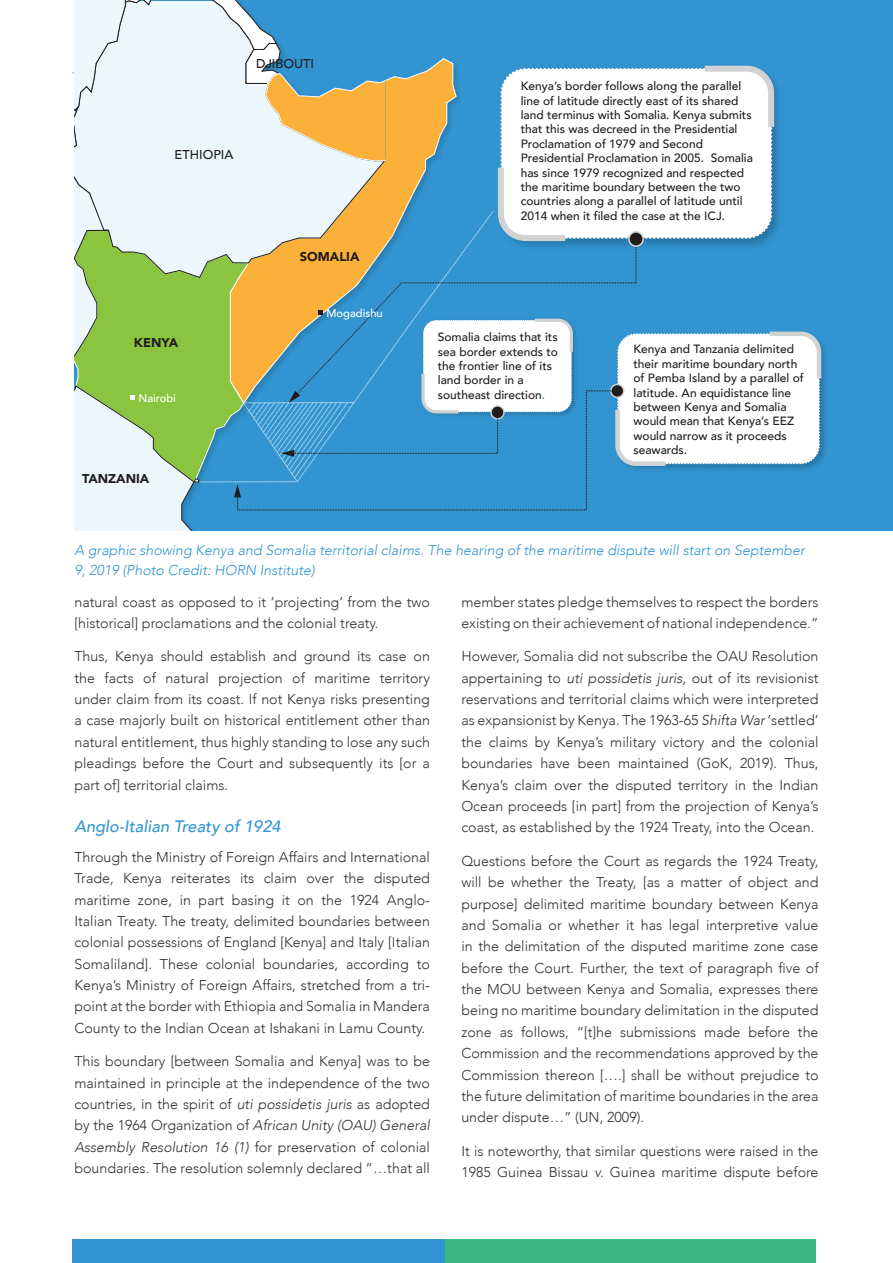
<style>
.page{position:relative;width:893px;height:1263px;background:#fff}
.page>*{position:absolute;margin:0;border:0;box-sizing:border-box;transform-origin:0 0}
.t1{font:italic 500 16.5px "Avenir";color:#3396d2}
.t2{font:300 14.25px/21.3px "Avenir";color:#333233;text-align:justify}
.t3{font:italic 300 14.25px/20.2px "Avenir";color:#3396d2}
.t4{font:900 12.75px "Avenir";color:#201d1e}
.t5{font:500 12.75px "Avenir";color:#201d1e}
.t6{font:500 12px/14.4px "Avenir";color:#201d1e}
.t7{font:500 11.25px "Avenir";color:#fff}
.s1{color:#3295d2}
.s2{font-style:italic}
</style>
<div class="page">
<div style="left:72px;top:1239px;width:373px;height:24px;background:#3396d2"></div>
<div style="left:445px;top:1239px;width:371px;height:24px;background:#3ab983"></div>
<hr style="left:72px;top:72px;width:715px;height:1px;background:#3ab983">
<div style="left:74px;top:1px;width:819px;height:529px;background:#3295d2"></div>
<img style="left:639px;top:87px;width:140px;height:160px">
<div style="left:502px;top:69px;width:269px;height:169px;background:#fff;border-radius:24px"></div>
<div style="left:501px;top:68px;width:271px;height:171px;border:2px dashed #fff;border-radius:24px"></div>
<svg style="left:699px;top:65px;width:78px;height:68px"></svg>
<img style="left:632px;top:348px;width:194px;height:122px">
<div style="left:618px;top:334px;width:201px;height:129px;background:#fff;border-radius:18px"></div>
<div style="left:617px;top:333px;width:203px;height:131px;border:2px dashed #fff;border-radius:18px"></div>
<svg style="left:618px;top:405px;width:52px;height:63px"></svg>
<svg style="left:765px;top:331px;width:59px;height:52px"></svg>
<svg style="left:575px;top:238px;width:62px;height:159px"></svg>
<div style="left:629px;top:232px;width:14px;height:14px;background:#201d1e;border-radius:50%"></div>
<div style="left:628px;top:231px;width:16px;height:16px;border:2px solid #d1d2d2;border-radius:50%"></div>
<svg style="left:611px;top:384px;width:13px;height:13px"></svg>
<div style="left:610px;top:384px;width:14px;height:14px;border:1px solid #d1d2d2;border-radius:50%"></div>
<svg style="left:575px;top:390px;width:43px;height:121px"></svg>
<svg style="left:74px;top:1px;width:501px;height:529px"></svg>
<p class="t5" style="left:256px;top:52px;width:59px">DJIBOUTI</p>
<p class="t5" style="left:175px;top:143px;width:60px">ETHIOPIA</p>
<p class="t4" style="left:134px;top:332px;width:46px">KENYA</p>
<p class="t7" style="left:138px;top:388px;width:39px">Nairobi</p>
<p class="t4" style="left:82px;top:467px;width:69px">TANZANIA</p>
<p class="t4" style="left:300px;top:245px;width:61px">SOMALIA</p>
<p class="t7" style="left:326px;top:303px;width:58px">Mogadishu</p>
<p class="t6" style="left:521px;top:78px;width:234px">Kenya’s border follows along the parallel line of latitude directly east of its shared land terminus with Somalia. Kenya submits that this was decreed in the Presidential Proclamation of 1979 and Second Presidential Proclamation in 2005. Somalia has since 1979 recognized and respected the maritime boundary between the two countries along a parallel of latitude until 2014 when it filed the case at the ICJ.</p>
<p class="t6" style="left:438px;top:329px;width:122px">Somalia claims that its sea border extends to the frontier line of its land border in a southeast direction<span class="s1">.</span></p>
<p class="t6" style="left:633px;top:341px;width:172px">Kenya and Tanzania delimited their maritime boundary north of Pemba Island by a parallel of latitude. An equidistance line between Kenya and Somalia would mean that Kenya’s EEZ would narrow as it proceeds seawards.</p>
<p class="t3" style="left:74px;top:540px;width:732px">A graphic showing Kenya and Somalia territorial claims. The hearing of the maritime dispute will start on September<br>9, 2019 (Photo Credit: HORN Institute)</p>
<p class="t2" style="left:74px;top:591px;width:357px">natural coast as opposed to it ‘projecting’ from the two [historical] proclamations and the colonial treaty.</p>
<p class="t2" style="left:74px;top:646px;width:357px">Thus, Kenya should establish and ground its case on the facts of natural projection of maritime territory under claim from its coast. If not Kenya risks presenting a case majorly built on historical entitlement other than natural entitlement, thus highly standing to lose any such pleadings before the Court and subsequently its [or a part of] territorial claims.</p>
<p class="t1" style="left:74px;top:816px;width:208px">Anglo-Italian Treaty of 1924</p>
<p class="t2" style="left:74px;top:846px;width:357px">Through the Ministry of Foreign Affairs and International Trade, Kenya reiterates its claim over the disputed maritime zone, in part basing it on the 1924 Anglo-Italian Treaty. The treaty, delimited boundaries between colonial possessions of England [Kenya] and Italy [Italian Somaliland]. These colonial boundaries, according to Kenya’s Ministry of Foreign Affairs, stretched from a tri&shy;point at the border with Ethiopia and Somalia in Mandera County to the Indian Ocean at Ishakani in Lamu County.</p>
<p class="t2" style="left:74px;top:1050px;width:357px">This boundary [between Somalia and Kenya] was to be maintained in principle at the independence of the two countries, in the spirit of <span class="s2">uti possidetis juris</span> as adopted by the 1964 Organization of <span class="s2">African Unity (OAU) General Assembly Resolution 16 (1)</span> for preservation of colonial boundaries. The resolution solemnly declared “…that all</p>
<p class="t2" style="left:461px;top:591px;width:359px">member states pledge themselves to respect the borders existing on their achievement of national independence.”</p>
<p class="t2" style="left:461px;top:646px;width:359px">However, Somalia did not subscribe the OAU Resolution appertaining to <span class="s2">uti possidetis juris</span>, out of its revisionist reservations and territorial claims which were interpreted as expansionist by Kenya. The 1963-65 <span class="s2">Shifta War</span> ‘settled’ the claims by Kenya’s military victory and the colonial boundaries have been maintained (GoK, 2019). Thus, Kenya’s claim over the disputed territory in the Indian Ocean proceeds [in part] from the projection of Kenya’s coast, as established by the 1924 Treaty, into the Ocean.</p>
<p class="t2" style="left:461px;top:850px;width:359px">Questions before the Court as regards the 1924 Treaty, will be whether the Treaty, [as a matter of object and purpose] delimited maritime boundary between Kenya and Somalia or whether it has legal interpretive value in the delimitation of the disputed maritime zone case before the Court. Further, the text of paragraph five of the MOU between Kenya and Somalia, expresses there being no maritime boundary delimitation in the disputed zone as follows, “[t]he submissions made before the Commission and the recommendations approved by the Commission thereon [….] shall be without prejudice to the future delimitation of maritime boundaries in the area under dispute…” (UN, 2009).</p>
<p class="t2" style="left:461px;top:1140px;width:359px">It is noteworthy, that similar questions were raised in the<br>1985 Guinea Bissau <span class="s2">v.</span> Guinea maritime dispute before</p>
</div>
